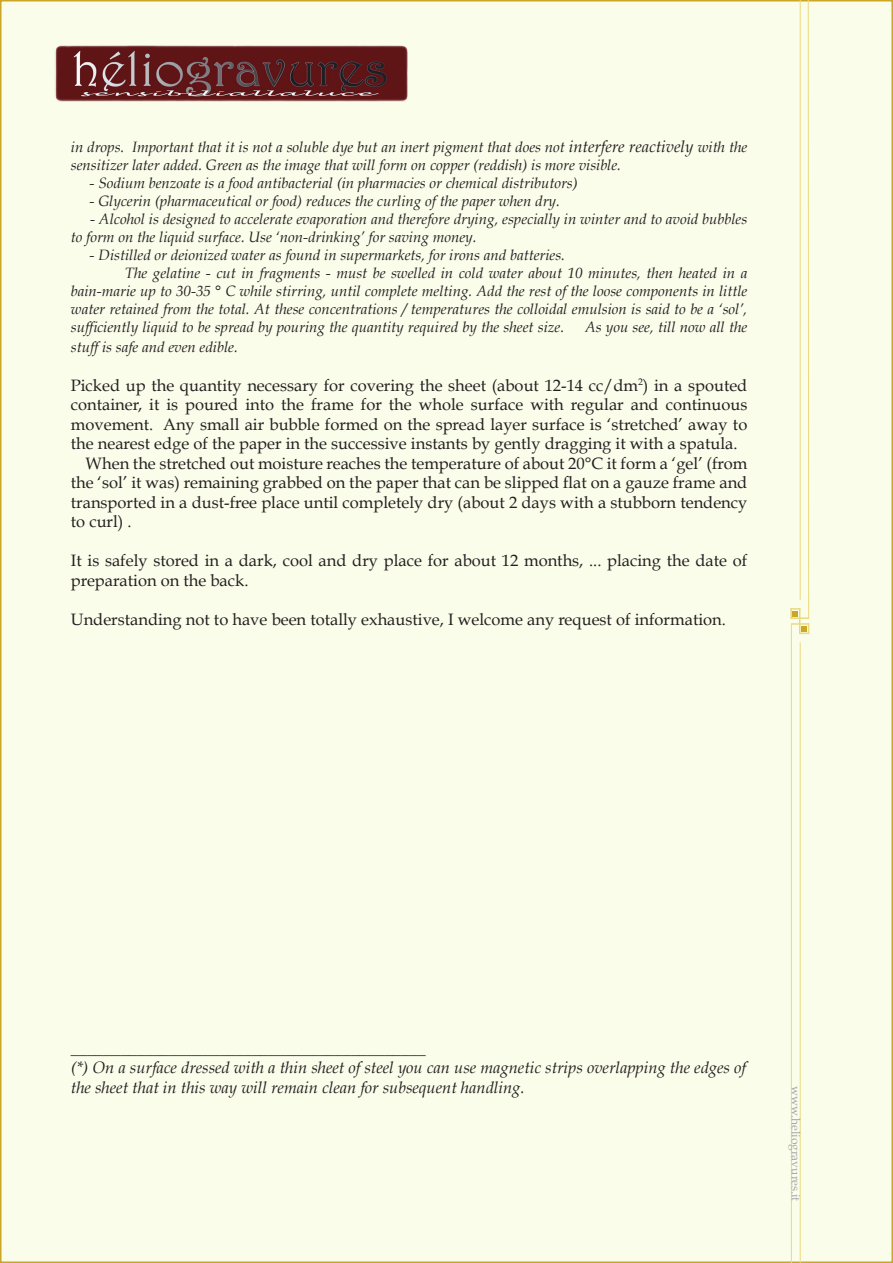
<style>
.page{position:relative;width:893px;height:1263px;background:#fff}
.page>*{position:absolute;margin:0;border:0;box-sizing:border-box;transform-origin:0 0}
.Predefinito{font:16.5px/19.5px "Book Antiqua";color:#231f20;text-align:justify}
.Predefinito-2{font:italic 16.5px/19.5px "Book Antiqua";color:#231f20}
.Predefinito-3{font:italic 15px/18px "Book Antiqua";color:#231f20}
.t1{font:12px "Book Antiqua";color:#a8a9ad}
.s1{font-size:16.5px}
</style>
<div class="page">
<div style="left:0;top:0;width:893px;height:1263px;background:#fbfdeb;border:2px solid #cca626"></div>
<hr style="left:800px;top:0;width:1px;height:600px;background:#ebd980">
<hr style="left:808px;top:0;width:1px;height:618px;background:#ebd980">
<hr style="left:800px;top:642px;width:1px;height:621px;background:#ebd980">
<hr style="left:791px;top:624px;width:1px;height:639px;background:#ebd980">
<svg style="left:790px;top:608px;width:19px;height:26px"></svg>
<img style="left:55px;top:45px;width:353px;height:57px">
<p class="Predefinito-3" style="left:71px;top:138px;width:678px">in drops. Important that it is not a soluble dye but an inert pigment that does not <span class="s1">interfere reactively</span> with the sensitizer later added. Green as the image that will form on copper (reddish) is more visible.</p>
<p class="Predefinito-3" style="left:90px;top:174px;width:490px">- Sodium benzoate is a food antibacterial (in pharmacies or chemical distributors)</p>
<p class="Predefinito-3" style="left:90px;top:192px;width:472px">- Glycerin (pharmaceutical or food) reduces the curling of the paper when dry.</p>
<p class="Predefinito-3" style="left:71px;top:210px;width:678px;text-indent:19px">- Alcohol is designed to accelerate evaporation and therefore drying, especially in winter and to avoid bubbles to form on the liquid surface. Use ‘non-drinking’ for saving money.</p>
<p class="Predefinito-3" style="left:90px;top:246px;width:477px">- Distilled or deionized water as found in supermarkets, for irons and batteries.</p>
<p class="Predefinito-3" style="left:71px;top:264px;width:678px;text-align:justify;text-indent:54px">The gelatine - cut in fragments - must be swelled in cold water about 10 minutes, then heated in a bain-marie up to 30-35 ° C while stirring, until complete melting. Add the rest of the loose components in little water retained from the total. At these concentrations / temperatures the colloidal emulsion is said to be a ‘sol’, sufficiently liquid to be spread by pouring the quantity required by the sheet size.</p>
<p class="Predefinito-3" style="left:585px;top:318px;width:164px">As you see, till now all the</p>
<p class="Predefinito-3" style="left:71px;top:338px;width:168px">stuff is safe and even edible.</p>
<p class="Predefinito" style="left:71px;top:375px;width:678px">Picked up the quantity necessary for covering the sheet (about 12-14 cc/dm<sup>2</sup>) in a spouted container, it is poured into the frame for the whole surface with regular and continuous movement. Any small air bubble formed on the spread layer surface is ‘stretched’ away to the nearest edge of the paper in the successive instants by gently dragging it with a spatula.</p>
<p class="Predefinito" style="left:71px;top:453px;width:678px;text-indent:15px">When the stretched out moisture reaches the temperature of about 20°C it form a ‘gel’ (from the ‘sol’ it was) remaining grabbed on the paper that can be slipped flat on a gauze frame and transported in a dust-free place until completely dry (about 2 days with a stubborn tendency to curl) .</p>
<p class="Predefinito" style="left:71px;top:551px;width:678px">It is safely stored in a dark, cool and dry place for about 12 months, ... placing the date of preparation on the back.</p>
<p class="Predefinito" style="left:71px;top:609px;width:656px">Understanding not to have been totally exhaustive, I welcome any request of information.</p>
<p class="Predefinito-2" style="left:71px;top:1039px;width:356px">___________________________________________</p>
<p class="Predefinito-2" style="left:71px;top:1058px;width:677px">(*) On a surface dressed with a thin sheet of steel you can use magnetic strips overlapping the edges of the sheet that in this way will remain clean for subsequent handling.</p>
<p class="t1" style="left:803px;top:1086px;width:117px;rotate:90deg">www.heliogravures.it</p>
</div>
